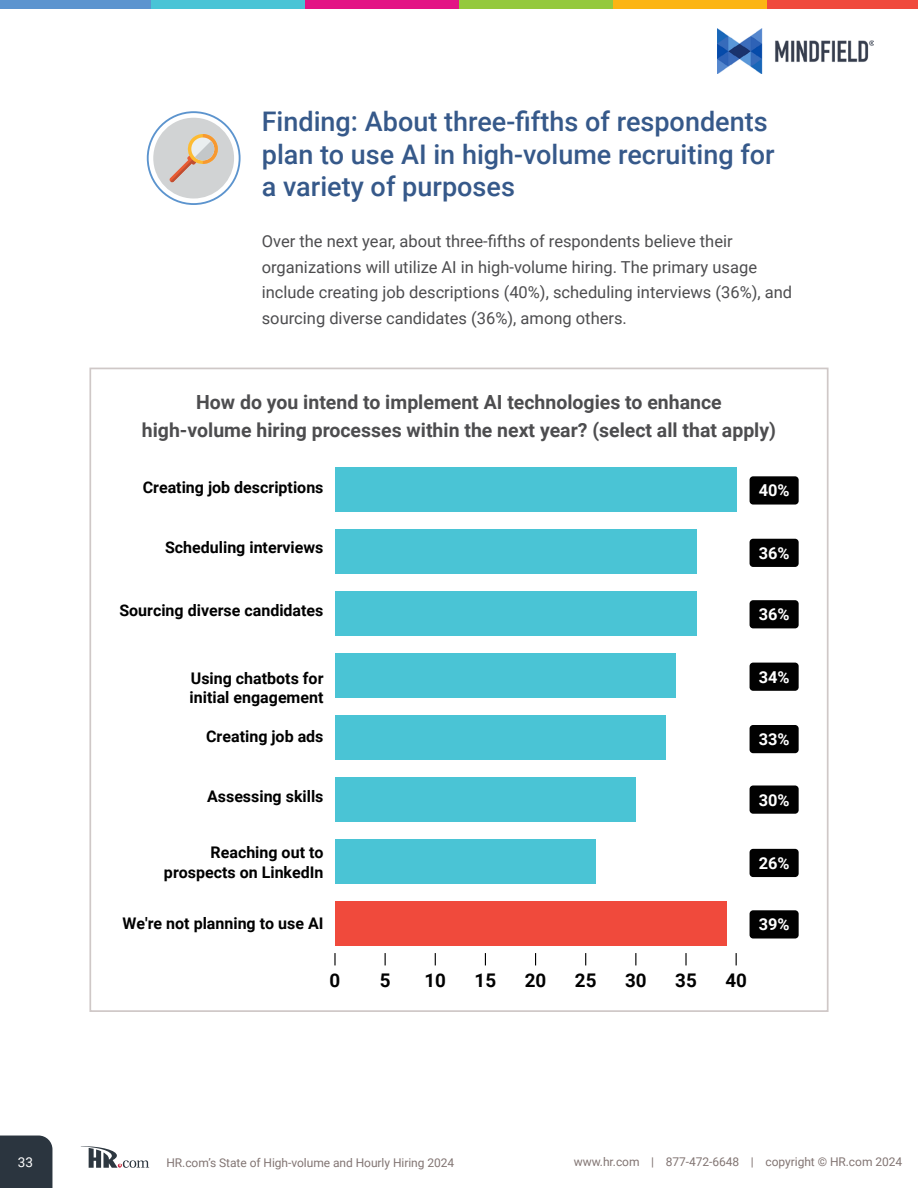
<style>
.page{position:relative;width:918px;height:1188px;background:#fff}
.page>*{position:absolute;margin:0;border:0;box-sizing:border-box;transform-origin:0 0}
.t1{font:500 27px/32.4px "Roboto";color:#36598a}
.t2{font:700 19.5px/27.6px "Roboto";color:#4d4d4f;text-align:center}
.t3{font:700 18.75px "Roboto";color:#000}
.t4{font:16.5px/25.5px "Roboto";color:#4d4d4f}
.t5{font:700 16.35px "Roboto";color:#fff}
.t6{font:700 16.05px/19.2px "Roboto";color:#010101;text-align:right}
.t7{font:13.5px "Roboto";color:#fff}
.t8{font:12px "Roboto";letter-spacing:-.005em;color:#827573}
</style>
<div class="page">
<div style="left:0;top:1136px;width:52px;height:52px;background:#2b353f"></div>
<svg style="left:81px;top:1146px;width:68px;height:22px"></svg>
<div style="left:147px;top:111px;width:94px;height:94px;border:2px solid #5c94ce;border-radius:50%"></div>
<svg style="left:153px;top:118px;width:81px;height:81px"></svg>
<svg style="left:334px;top:953px;width:2px;height:12px"></svg>
<svg style="left:385px;top:953px;width:1px;height:12px"></svg>
<svg style="left:435px;top:953px;width:1px;height:12px"></svg>
<svg style="left:485px;top:953px;width:1px;height:12px"></svg>
<svg style="left:535px;top:953px;width:1px;height:12px"></svg>
<svg style="left:585px;top:953px;width:1px;height:12px"></svg>
<svg style="left:635px;top:953px;width:1px;height:12px"></svg>
<svg style="left:685px;top:953px;width:2px;height:12px"></svg>
<svg style="left:736px;top:953px;width:1px;height:12px"></svg>
<div style="left:335px;top:467px;width:401px;height:45px;background:#4ac4d5"></div>
<div style="left:335px;top:529px;width:361px;height:45px;background:#4ac4d5"></div>
<div style="left:335px;top:591px;width:361px;height:45px;background:#4ac4d5"></div>
<div style="left:335px;top:653px;width:341px;height:45px;background:#4ac4d5"></div>
<div style="left:335px;top:715px;width:331px;height:45px;background:#4ac4d5"></div>
<div style="left:335px;top:777px;width:301px;height:45px;background:#4ac4d5"></div>
<div style="left:335px;top:839px;width:261px;height:44px;background:#4ac4d5"></div>
<div style="left:335px;top:901px;width:391px;height:44px;background:#f04a3c"></div>
<div style="left:750px;top:476px;width:49px;height:29px;background:#010101;border-radius:4px"></div>
<div style="left:750px;top:539px;width:49px;height:28px;background:#010101;border-radius:4px"></div>
<div style="left:750px;top:600px;width:49px;height:28px;background:#010101;border-radius:4px"></div>
<div style="left:750px;top:663px;width:49px;height:28px;background:#010101;border-radius:4px"></div>
<div style="left:750px;top:725px;width:49px;height:28px;background:#010101;border-radius:4px"></div>
<div style="left:750px;top:786px;width:49px;height:28px;background:#010101;border-radius:4px"></div>
<div style="left:750px;top:849px;width:49px;height:28px;background:#010101;border-radius:4px"></div>
<div style="left:750px;top:910px;width:49px;height:29px;background:#010101;border-radius:4px"></div>
<div style="left:0;top:0;width:151px;height:9px;background:#5c94cf"></div>
<div style="left:151px;top:0;width:154px;height:9px;background:#4ac4d6"></div>
<div style="left:305px;top:0;width:154px;height:9px;background:#e31485"></div>
<div style="left:459px;top:0;width:154px;height:9px;background:#94c93d"></div>
<div style="left:613px;top:0;width:154px;height:9px;background:#fcb514"></div>
<div style="left:767px;top:0;width:151px;height:9px;background:#f04a3d"></div>
<img style="left:717px;top:29px;width:157px;height:44px">
<h1 class="t1" style="left:262px;top:105px;width:514px">Finding: About three-fifths of respondents plan to use AI in high-volume recruiting for a variety of purposes</h1>
<p class="t4" style="left:262px;top:228px;width:532px">Over the next year, about three-fifths of respondents believe their organizations will utilize AI in high-volume hiring. The primary usage include creating job descriptions (40%), scheduling interviews (36%), and sourcing diverse candidates (36%), among others.</p>
<p class="t2" style="left:142px;top:388px;width:636px">How do you intend to implement AI technologies to enhance high-volume hiring processes within the next year? (select all that apply)</p>
<p class="t6" style="left:143px;top:477px;width:182px">Creating job descriptions</p>
<p class="t5" style="left:759px;top:479px;width:32px">40%</p>
<p class="t6" style="left:165px;top:537px;width:160px">Scheduling interviews</p>
<p class="t6" style="left:119px;top:600px;width:206px">Sourcing diverse candidates</p>
<p class="t5" style="left:759px;top:542px;width:32px">36%</p>
<p class="t5" style="left:759px;top:603px;width:32px">36%</p>
<p class="t6" style="left:190px;top:668px;width:135px;text-align:left">Using chatbots for initial engagement</p>
<p class="t6" style="left:206px;top:726px;width:119px">Creating job ads</p>
<p class="t5" style="left:759px;top:665px;width:32px">34%</p>
<p class="t5" style="left:759px;top:728px;width:32px">33%</p>
<p class="t6" style="left:207px;top:786px;width:118px">Assessing skills</p>
<p class="t6" style="left:164px;top:842px;width:161px">Reaching out to prospects on LinkedIn</p>
<p class="t6" style="left:123px;top:913px;width:202px">We're not planning to use AI</p>
<p class="t5" style="left:759px;top:788px;width:32px">30%</p>
<p class="t5" style="left:759px;top:852px;width:32px">26%</p>
<p class="t5" style="left:759px;top:913px;width:32px">39%</p>
<p class="t3" style="left:330px;top:967px;width:12px">0</p>
<p class="t3" style="left:380px;top:967px;width:12px">5</p>
<p class="t3" style="left:425px;top:967px;width:23px">10</p>
<p class="t3" style="left:475px;top:967px;width:23px">15</p>
<p class="t3" style="left:525px;top:967px;width:23px">20</p>
<p class="t3" style="left:575px;top:967px;width:23px">25</p>
<p class="t3" style="left:625px;top:967px;width:23px">30</p>
<p class="t3" style="left:675px;top:967px;width:23px">35</p>
<p class="t3" style="left:725px;top:967px;width:23px">40</p>
<p class="t7" style="left:18px;top:1153px;width:17px">33</p>
<p class="t8" style="left:166px;top:1155px;width:289px">HR.com’s State of High-volume and Hourly Hiring 2024</p>
<p class="t8" style="left:574px;top:1153px;width:330px">www.hr.com | 877-472-6648 | copyright © HR.com 2024</p>
</div>
